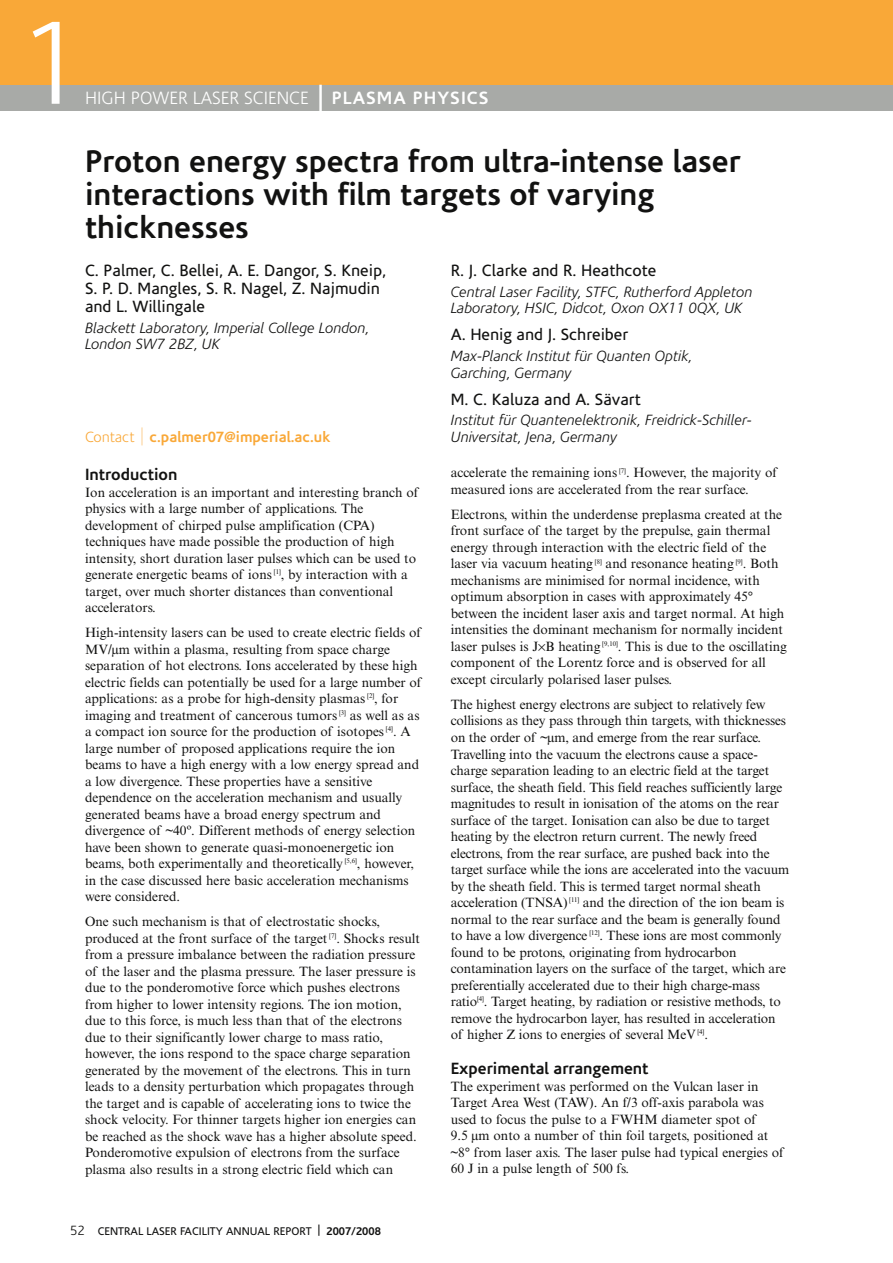
<style>
.page{position:relative;width:893px;height:1263px;background:#fff}
.page>*{position:absolute;margin:0;border:0;box-sizing:border-box;transform-origin:0 0}
.t1{font:300 118.5px "Corisande";color:#fff}
.t2{font:700 31.5px/33px "Corisande";color:#121211}
.t3{font:300 18px "Corisande";color:#fff}
.t4{font:16.5px/18px "Corisande";color:#121211}
.t5{font:700 16.5px "Corisande";color:#121211}
.t6{font:italic 300 15px/16.5px "Corisande";color:#121211}
.t7{font:700 15px "Corisande";color:#f9a838}
.t8{font:13.5px/16.5px "Times NRMT";color:#121211}
.t9{font:11.25px "Corisande";color:#121211}
.s1{font-weight:400;font-size:27px}
.s2{font-weight:700}
.s3{font-weight:300}
.s4{font-family:"Helvetica Neue";font-weight:200;font-size:24px}
.s5{font-weight:300;font-size:13.5px}
</style>
<div class="page">
<div style="left:0;top:0;width:893px;height:85px;background:#f9a838"></div>
<div style="left:0;top:85px;width:893px;height:26px;background:#a8aaa7"></div>
<h1 class="t1" style="left:20px;top:17px;width:67px">1</h1>
<h3 class="t3" style="left:85px;top:90px;width:405px">HIGH POWER LASER SCIENCE <span class="s1">|</span> <span class="s2">PLASMA PHYSICS</span></h3>
<h2 class="t2" style="left:85px;top:148px;width:657px">Proton energy spectra from ultra-intense laser interactions with film targets of varying thicknesses</h2>
<p class="t4" style="left:85px;top:263px;width:303px">C. Palmer, C. Bellei, A. E. Dangor, S. Kneip,<br>S. P. D. Mangles, S. R. Nagel, Z. Najmudin and L. Willingale</p>
<p class="t6" style="left:85px;top:321px;width:286px">Blackett Laboratory, Imperial College London,<br>London SW7 2BZ, UK</p>
<p class="t4" style="left:451px;top:263px;width:207px">R. J. Clarke and R. Heathcote</p>
<p class="t6" style="left:451px;top:285px;width:303px">Central Laser Facility, STFC, Rutherford Appleton<br>Laboratory, HSIC, Didcot, Oxon OX11 0QX, UK</p>
<p class="t4" style="left:451px;top:327px;width:179px">A. Henig and J. Schreiber</p>
<p class="t6" style="left:451px;top:349px;width:243px">Max-Planck Institut für Quanten Optik,<br>Garching, Germany</p>
<p class="t4" style="left:451px;top:391px;width:191px">M. C. Kaluza and A. Sävart</p>
<p class="t6" style="left:451px;top:413px;width:303px">Institut für Quantenelektronik, Freidrick-Schiller-</p>
<p class="t7" style="left:85px;top:431px;width:247px"><span class="s3">Contact</span> <span class="s4">|</span> c.palmer07@imperial.ac.uk</p>
<p class="t6" style="left:451px;top:430px;width:168px">Universitat, Jena, Germany</p>
<p class="t5" style="left:85px;top:468px;width:94px">Introduction</p>
<p class="t8" style="left:85px;top:485px;width:335px">Ion acceleration is an important and interesting branch of physics with a large number of applications. The development of chirped pulse amplification (CPA) techniques have made possible the production of high intensity, short duration laser pulses which can be used to generate energetic beams of ions <sup>[1]</sup>, by interaction with a target, over much shorter distances than conventional accelerators.</p>
<p class="t8" style="left:85px;top:626px;width:338px">High-intensity lasers can be used to create electric fields of MV/µm within a plasma, resulting from space charge separation of hot electrons. Ions accelerated by these high electric fields can potentially be used for a large number of applications: as a probe for high-density plasmas <sup>[2]</sup>, for imaging and treatment of cancerous tumors <sup>[3]</sup> as well as as a compact ion source for the production of isotopes <sup>[4]</sup>. A large number of proposed applications require the ion beams to have a high energy with a low energy spread and a low divergence. These properties have a sensitive dependence on the acceleration mechanism and usually generated beams have a broad energy spectrum and divergence of ~40º. Different methods of energy selection have been shown to generate quasi-monoenergetic ion beams, both experimentally and theoretically <sup>[5,6]</sup>, however, in the case discussed here basic acceleration mechanisms were considered.</p>
<p class="t8" style="left:85px;top:915px;width:337px">One such mechanism is that of electrostatic shocks, produced at the front surface of the target <sup>[7]</sup>. Shocks result from a pressure imbalance between the radiation pressure of the laser and the plasma pressure. The laser pressure is due to the ponderomotive force which pushes electrons from higher to lower intensity regions. The ion motion, due to this force, is much less than that of the electrons due to their significantly lower charge to mass ratio, however, the ions respond to the space charge separation generated by the movement of the electrons. This in turn leads to a density perturbation which propagates through the target and is capable of accelerating ions to twice the shock velocity. For thinner targets higher ion energies can be reached as the shock wave has a higher absolute speed.<br>Ponderomotive expulsion of electrons from the surface plasma also results in a strong electric field which can</p>
<p class="t8" style="left:451px;top:466px;width:328px">accelerate the remaining ions <sup>[7]</sup>. However, the majority of measured ions are accelerated from the rear surface.</p>
<p class="t8" style="left:451px;top:507px;width:338px">Electrons, within the underdense preplasma created at the front surface of the target by the prepulse, gain thermal energy through interaction with the electric field of the laser via vacuum heating <sup>[8]</sup> and resonance heating <sup>[9]</sup>. Both mechanisms are minimised for normal incidence, with optimum absorption in cases with approximately 45° between the incident laser axis and target normal. At high intensities the dominant mechanism for normally incident laser pulses is J B heating <sup>[9,10]</sup>. This is due to the oscillating component of the Lorentz force and is observed for all except circularly polarised laser pulses.</p>
<p class="t8" style="left:451px;top:697px;width:340px">The highest energy electrons are subject to relatively few collisions as they pass through thin targets, with thicknesses on the order of ~µm, and emerge from the rear surface.<br>Travelling into the vacuum the electrons cause a space&shy;charge separation leading to an electric field at the target surface, the sheath field. This field reaches sufficiently large magnitudes to result in ionisation of the atoms on the rear surface of the target. Ionisation can also be due to target heating by the electron return current. The newly freed electrons, from the rear surface, are pushed back into the target surface while the ions are accelerated into the vacuum by the sheath field. This is termed target normal sheath acceleration (TNSA) <sup>[11]</sup> and the direction of the ion beam is normal to the rear surface and the beam is generally found to have a low divergence <sup>[12]</sup>. These ions are most commonly found to be protons, originating from hydrocarbon contamination layers on the surface of the target, which are preferentially accelerated due to their high charge-mass ratio<sup>[4]</sup>. Target heating, by radiation or resistive methods, to remove the hydrocarbon layer, has resulted in acceleration of higher Z ions to energies of several MeV <sup>[4]</sup>.</p>
<p class="t5" style="left:451px;top:1062px;width:199px">Experimental arrangement</p>
<p class="t8" style="left:451px;top:1079px;width:334px">The experiment was performed on the Vulcan laser in Target Area West (TAW). An f/3 off-axis parabola was used to focus the pulse to a FWHM diameter spot of<br>9.5 µm onto a number of thin foil targets, positioned at ~8° from laser axis. The laser pulse had typical energies of 60 J in a pulse length of 500 fs.</p>
<p class="t9" style="left:70px;top:1226px;width:312px"><span class="s5">52</span> CENTRAL LASER FACILITY ANNUAL REPORT | <span class="s2">2007/2008</span></p>
</div>
